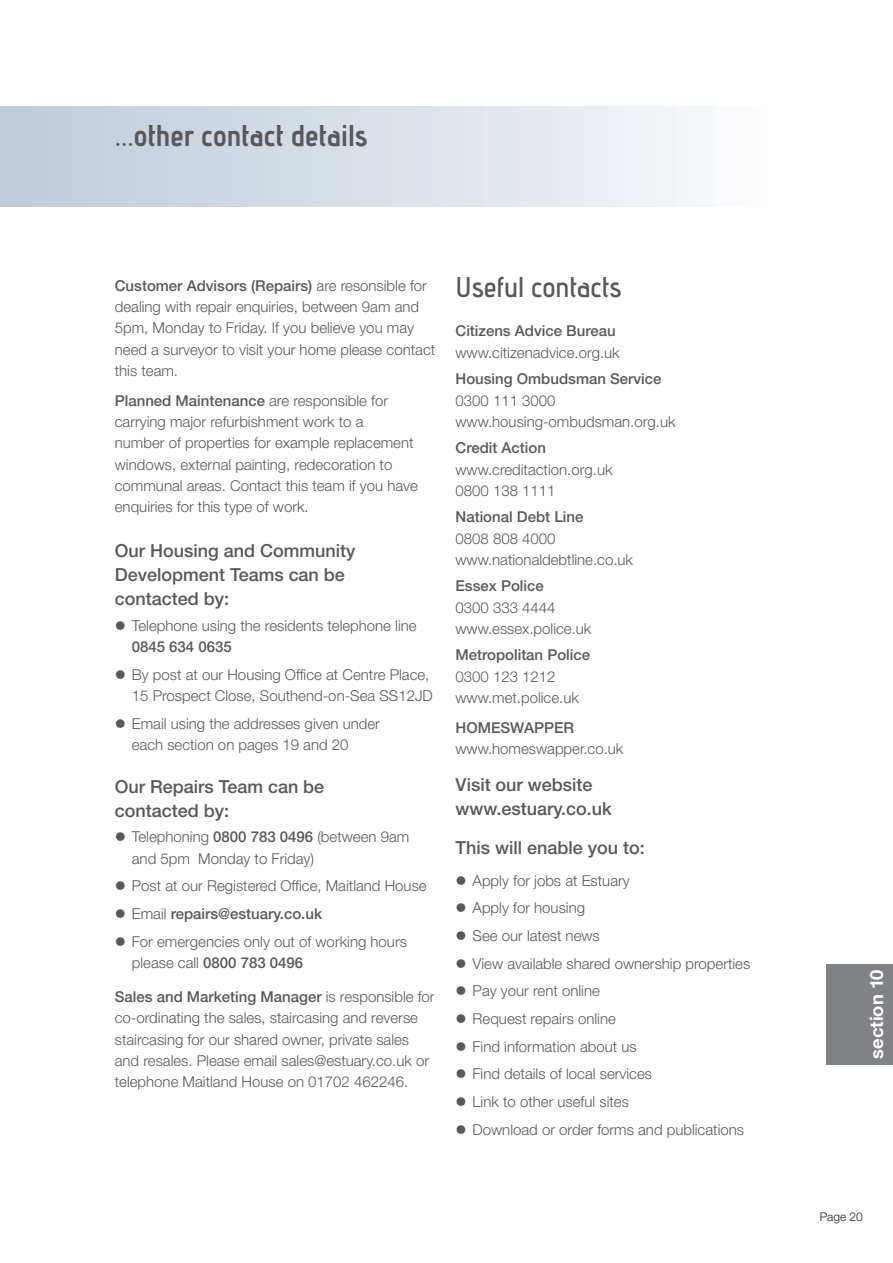
<style>
.page{position:relative;width:893px;height:1263px;background:#fff}
.page>*{position:absolute;margin:0;border:0;box-sizing:border-box;transform-origin:0 0}
.t1{font:30px "advent Bd 3";color:#58595b}
.t2{font:28.5px "advent Bd 2";color:#58595b}
.t3{font:18.3px "Helvetica Neue Bold TT";color:#fff}
.t4{font:500 18px/24px "Helvetica Neue";color:#58595b}
.t5{font:15px/21.3px "Helvetica Neue Light TT";color:#58595b}
.t6{font:500 15px "Helvetica Neue";color:#58595b}
.t7{font:300 12px "Helvetica Neue";color:#231f20}
.s1{font-family:"Helvetica Neue Light TT";font-weight:400}
.s2{font-family:"Helvetica Neue";font-weight:500}
</style>
<div class="page">
<div style="left:826px;top:964px;width:66px;height:100px;background:#808285"></div>
<h1 class="t1" style="left:115px;top:125px;width:254px">...other contact details</h1>
<p class="t6" style="left:115px;top:280px;width:314px">Customer Advisors (Repairs) <span class="s1">are resonsible for</span></p>
<p class="t5" style="left:115px;top:298px;width:322px">dealing with repair enquiries, between 9am and 5pm, Monday to Friday. If you believe you may need a surveyor to visit your home please contact this team.</p>
<p class="t6" style="left:115px;top:395px;width:275px">Planned Maintenance <span class="s1">are responsible for</span></p>
<p class="t5" style="left:115px;top:413px;width:305px">carrying major refurbishment work to a<br>number of properties for example replacement windows, external painting, redecoration to communal areas. Contact this team if you have enquiries for this type of work.</p>
<p class="t4" style="left:115px;top:541px;width:242px">Our Housing and Community<br>Development Teams can be contacted by:</p>
<p class="t5" style="left:132px;top:616px;width:286px">Telephone using the residents telephone line</p>
<p class="t6" style="left:132px;top:641px;width:101px">0845 634 0635</p>
<p class="t5" style="left:132px;top:665px;width:302px">By post at our Housing Office at Centre Place,<br>15 Prospect Close, Southend-on-Sea SS12JD</p>
<p class="t5" style="left:132px;top:714px;width:250px">Email using the addresses given under each section on pages 19 and 20</p>
<p class="t4" style="left:115px;top:776px;width:211px">Our Repairs Team can be contacted by:</p>
<p class="t5" style="left:132px;top:828px;width:279px">Telephoning <span class="s2">0800 783 0496</span> (between 9am and 5pm Monday to Friday)</p>
<p class="t5" style="left:132px;top:877px;width:296px">Post at our Registered Office, Maitland House</p>
<p class="t6" style="left:132px;top:908px;width:192px"><span class="s1">Email</span> repairs@estuary.co.uk</p>
<p class="t5" style="left:132px;top:932px;width:277px">For emergencies only out of working hours</p>
<p class="t6" style="left:132px;top:957px;width:173px"><span class="s1">please call</span> 0800 783 0496</p>
<p class="t6" style="left:115px;top:991px;width:321px">Sales and Marketing Manager <span class="s1">is responsible for</span></p>
<p class="t5" style="left:115px;top:1009px;width:316px">co-ordinating the sales, staircasing and reverse staircasing for our shared owner, private sales and resales. Please email sales@estuary.co.uk or telephone Maitland House on 01702 462246.</p>
<h2 class="t2" style="left:455px;top:270px;width:168px">Useful contacts</h2>
<p class="t6" style="left:455px;top:325px;width:162px">Citizens Advice Bureau</p>
<p class="t5" style="left:455px;top:344px;width:166px">www.citizenadvice.org.uk</p>
<p class="t6" style="left:455px;top:373px;width:207px">Housing Ombudsman Service</p>
<p class="t5" style="left:455px;top:391px;width:222px">0300 111 3000 www.housing-ombudsman.org.uk</p>
<p class="t6" style="left:455px;top:442px;width:92px">Credit Action</p>
<p class="t5" style="left:455px;top:460px;width:159px">www.creditaction.org.uk<br>0800 138 1111</p>
<p class="t6" style="left:455px;top:511px;width:129px">National Debt Line</p>
<p class="t5" style="left:455px;top:529px;width:179px">0808 808 4000 www.nationaldebtline.co.uk</p>
<p class="t6" style="left:455px;top:580px;width:90px">Essex Police</p>
<p class="t5" style="left:455px;top:598px;width:137px">0300 333 4444 www.essex.police.uk</p>
<p class="t6" style="left:455px;top:649px;width:136px">Metropolitan Police</p>
<p class="t5" style="left:455px;top:668px;width:125px">0300 123 1212 www.met.police.uk</p>
<p class="t6" style="left:455px;top:722px;width:120px">HOMESWAPPER</p>
<p class="t5" style="left:455px;top:740px;width:169px">www.homeswapper.co.uk</p>
<p class="t4" style="left:455px;top:774px;width:158px">Visit our website www.estuary.co.uk</p>
<p class="t4" style="left:455px;top:837px;width:191px">This will enable you to:</p>
<p class="t5" style="left:472px;top:868px;width:279px;line-height:27.6px">Apply for jobs at Estuary<br>Apply for housing<br>See our latest news<br>View available shared ownership properties<br>Pay your rent online<br>Request repairs online<br>Find information about us<br>Find details of local services<br>Link to other useful sites<br>Download or order forms and publications</p>
<p class="t3" style="left:866px;top:1059px;width:90px;rotate:-90deg">section 10</p>
<p class="t7" style="left:820px;top:1213px;width:45px">Page 20</p>
</div>
